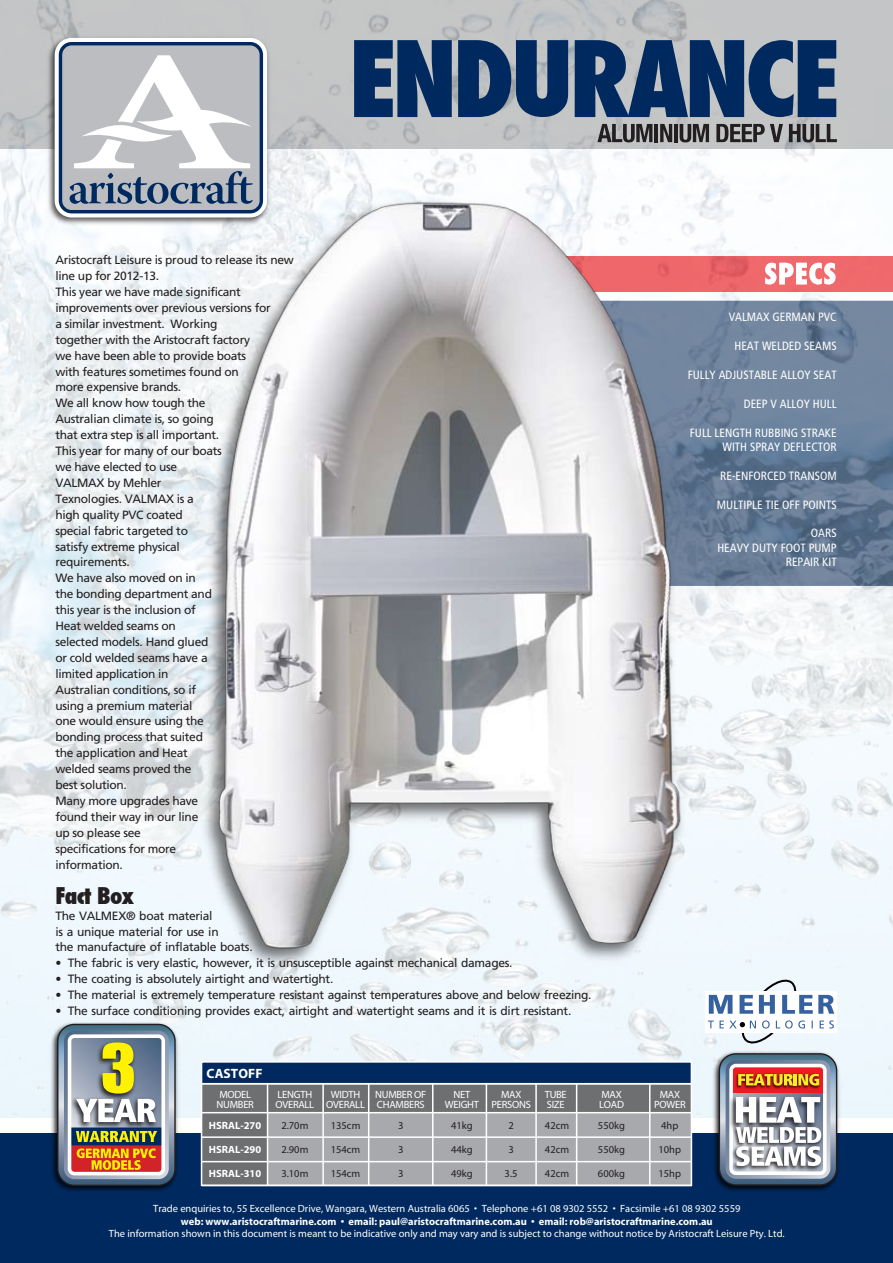
<style>
.page{position:relative;width:893px;height:1263px;background:#fff}
.page>*{position:absolute;margin:0;border:0;box-sizing:border-box;transform-origin:0 0}
.t1{font:800 condensed 22.5px "Futura";letter-spacing:-.025em;color:#231f20}
.t2{font:700 13.5px "Myriad Pro";letter-spacing:.005em;color:#fff}
.t3{font:12px/15.9px "Frutiger";letter-spacing:-.025em;color:#231f20}
.t4{font:condensed 12px/14.4px "Frutiger";color:#fff;text-align:right}
.t5{font:10.5px "Myriad";color:#fff}
.t6{font:700 10.5px "Myriad";color:#fff}
.t7{font:900 condensed 10.5px/9.8px "Myriad Pro";letter-spacing:-.025em;color:#fff}
.t8{font:10.5px "Myriad Pro";color:#231f20}
.t9{font:700 10.5px "Myriad Pro";color:#fff}
</style>
<div class="page">
<img style="left:0;top:0;width:893px;height:1118px">
<img style="left:194px;top:193px;width:497px;height:780px">
<img style="left:211px;top:195px;width:480px;height:760px">
<img style="left:45px;top:33px;width:227px;height:194px">
<div style="left:55px;top:38px;width:212px;height:179px;border:8px solid #fff;border-radius:13px"></div>
<svg style="left:59px;top:42px;width:204px;height:171px"></svg>
<svg style="left:765px;top:263px;width:71px;height:22px"></svg>
<div style="left:0;top:1133px;width:893px;height:130px;background:#002a5f"></div>
<img style="left:49px;top:1019px;width:131px;height:172px">
<svg style="left:57px;top:1024px;width:119px;height:162px"></svg>
<svg style="left:58px;top:1025px;width:116px;height:160px;background:#96927f"></svg>
<div style="left:68px;top:1034px;width:97px;height:141px;border:4px solid #fff;border-radius:5px"></div>
<div style="left:202px;top:1084px;width:489px;height:101px;background:#6d6f71"></div>
<div style="left:202px;top:1062px;width:489px;height:22px;background:#002a5f"></div>
<div style="left:267px;top:1113px;width:424px;height:72px;background:#a7a9ac"></div>
<hr style="left:202px;top:1136px;width:489px;height:2px;background:#fff">
<hr style="left:202px;top:1112px;width:489px;height:1px;background:#fff">
<hr style="left:202px;top:1161px;width:489px;height:1px;background:#fff">
<hr style="left:576px;top:1084px;width:1px;height:101px;background:#fff">
<hr style="left:535px;top:1084px;width:2px;height:101px;background:#fff">
<hr style="left:486px;top:1084px;width:1px;height:101px;background:#fff">
<hr style="left:432px;top:1084px;width:1px;height:101px;background:#fff">
<hr style="left:368px;top:1084px;width:1px;height:101px;background:#fff">
<hr style="left:322px;top:1084px;width:2px;height:101px;background:#fff">
<hr style="left:267px;top:1084px;width:1px;height:101px;background:#fff">
<div style="left:201px;top:1061px;width:491px;height:23px;border:2px solid #fff"></div>
<div style="left:201px;top:1083px;width:491px;height:103px;border:2px solid #fff"></div>
<hr style="left:649px;top:1084px;width:1px;height:101px;background:#fff">
<svg style="left:354px;top:40px;width:98px;height:77px;background:#244671"></svg>
<svg style="left:458px;top:40px;width:110px;height:77px;background:#2c4d76"></svg>
<svg style="left:575px;top:40px;width:261px;height:77px;background:#36547b"></svg>
<svg style="left:597px;top:124px;width:55px;height:18px"></svg>
<hr style="left:654px;top:124px;width:4px;height:18px;background:#231f20">
<svg style="left:660px;top:124px;width:12px;height:18px"></svg>
<hr style="left:674px;top:124px;width:4px;height:18px;background:#231f20">
<svg style="left:680px;top:124px;width:29px;height:18px"></svg>
<svg style="left:716px;top:124px;width:67px;height:18px"></svg>
<svg style="left:789px;top:124px;width:48px;height:18px"></svg>
<div style="left:705px;top:991px;width:132px;height:41px;background:#fff"></div>
<img style="left:719px;top:1049px;width:123px;height:142px">
<svg style="left:708px;top:974px;width:128px;height:210px"></svg>
<p class="t3" style="left:55px;top:252px;width:240px">Aristocraft Leisure is proud to release its new line up for 2012-13.<br>This year we have made significant improvements over previous versions for<br>a similar investment. Working<br>together with the Aristocraft factory<br>we have been able to provide boats<br>with features sometimes found on<br>more expensive brands.<br>We all know how tough the<br>Australian climate is, so going<br>that extra step is all important.<br>This year for many of our boats<br>we have elected to use<br>VALMAX by Mehler<br>Texnologies. VALMAX is a<br>high quality PVC coated<br>special fabric targeted to<br>satisfy extreme physical<br>requirements.<br>We have also moved on in<br>the bonding department and<br>this year is the inclusion of<br>Heat welded seams on<br>selected models. Hand glued<br>or cold welded seams have a<br>limited application in<br>Australian conditions, so if<br>using a premium material<br>one would ensure using the<br>bonding process that suited<br>the application and Heat<br>welded seams proved the<br>best solution.<br>Many more upgrades have<br>found their way in our line<br>up so please see<br>specifications for more<br>information.</p>
<h1 class="t1" style="left:55px;top:880px;width:80px">Fact Box</h1>
<p class="t3" style="left:55px;top:907px;width:199px">The VALMEX® boat material<br>is a unique material for use in<br>the manufacture of inflatable boats.</p>
<p class="t3" style="left:55px;top:955px;width:458px">• The fabric is very elastic, however, it is unsusceptible against mechanical damages.</p>
<p class="t3" style="left:55px;top:971px;width:279px">• The coating is absolutely airtight and watertight.</p>
<p class="t3" style="left:55px;top:987px;width:538px">• The material is extremely temperature resistant against temperatures above and below freezing.</p>
<p class="t3" style="left:55px;top:1003px;width:517px">• The surface conditioning provides exact, airtight and watertight seams and it is dirt resistant.</p>
<p class="t2" style="left:207px;top:1064px;width:57px">CASTOFF</p>
<p class="t7" style="left:217px;top:1090px;width:39px">MODEL<br>NUMBER</p>
<p class="t9" style="left:209px;top:1118px;width:54px">HSRAL-270</p>
<p class="t9" style="left:209px;top:1143px;width:54px">HSRAL-290</p>
<p class="t9" style="left:209px;top:1167px;width:54px">HSRAL-310</p>
<p class="t7" style="left:276px;top:1090px;width:40px">LENGTH<br>OVERALL</p>
<p class="t7" style="left:326px;top:1090px;width:40px;text-align:center">WIDTH<br>OVERALL</p>
<p class="t7" style="left:375px;top:1090px;width:53px">NUMBER OF<br>CHAMBERS</p>
<p class="t7" style="left:445px;top:1090px;width:36px;text-align:center">NET<br>WEIGHT</p>
<p class="t7" style="left:492px;top:1090px;width:41px;text-align:center">MAX<br>PERSONS</p>
<p class="t7" style="left:545px;top:1090px;width:24px">TUBE<br>SIZE</p>
<p class="t8" style="left:281px;top:1119px;width:29px">2.70m</p>
<p class="t8" style="left:331px;top:1119px;width:31px">135cm</p>
<p class="t8" style="left:398px;top:1119px;width:7px">3</p>
<p class="t8" style="left:451px;top:1119px;width:23px">41kg</p>
<p class="t8" style="left:508px;top:1119px;width:7px">2</p>
<p class="t8" style="left:545px;top:1119px;width:26px">42cm</p>
<p class="t8" style="left:281px;top:1143px;width:29px">2.90m</p>
<p class="t8" style="left:331px;top:1143px;width:31px">154cm</p>
<p class="t8" style="left:398px;top:1143px;width:7px">3</p>
<p class="t8" style="left:451px;top:1143px;width:23px">44kg</p>
<p class="t8" style="left:508px;top:1143px;width:7px">3</p>
<p class="t8" style="left:545px;top:1143px;width:26px">42cm</p>
<p class="t8" style="left:281px;top:1167px;width:29px">3.10m</p>
<p class="t8" style="left:331px;top:1167px;width:31px">154cm</p>
<p class="t8" style="left:398px;top:1167px;width:7px">3</p>
<p class="t8" style="left:451px;top:1167px;width:23px">49kg</p>
<p class="t8" style="left:505px;top:1167px;width:14px">3.5</p>
<p class="t8" style="left:545px;top:1167px;width:26px">42cm</p>
<p class="t7" style="left:599px;top:1090px;width:26px">MAX<br>LOAD</p>
<p class="t8" style="left:598px;top:1119px;width:28px">550kg</p>
<p class="t8" style="left:598px;top:1143px;width:28px">550kg</p>
<p class="t8" style="left:598px;top:1167px;width:28px">600kg</p>
<p class="t4" style="left:729px;top:310px;width:110px">VALMAX GERMAN PVC</p>
<p class="t4" style="left:734px;top:339px;width:104px">HEAT WELDED SEAMS</p>
<p class="t4" style="left:688px;top:368px;width:151px">FULLY ADJUSTABLE ALLOY SEAT</p>
<p class="t4" style="left:744px;top:396px;width:94px">DEEP V ALLOY HULL</p>
<p class="t4" style="left:690px;top:425px;width:148px">FULL LENGTH RUBBING STRAKE<br>WITH SPRAY DEFLECTOR</p>
<p class="t4" style="left:720px;top:468px;width:118px">RE-ENFORCED TRANSOM</p>
<p class="t4" style="left:717px;top:497px;width:121px">MULTIPLE TIE OFF POINTS</p>
<p class="t4" style="left:717px;top:526px;width:121px">OARS<br>HEAVY DUTY FOOT PUMP<br>REPAIR KIT</p>
<p class="t7" style="left:654px;top:1090px;width:33px;text-align:center">MAX<br>POWER</p>
<p class="t8" style="left:661px;top:1119px;width:19px">4hp</p>
<p class="t8" style="left:658px;top:1143px;width:24px">10hp</p>
<p class="t8" style="left:658px;top:1167px;width:24px">15hp</p>
<p class="t5" style="left:153px;top:1203px;width:589px">Trade enquiries to, 55 Excellence Drive, Wangara, Western Australia 6065 • Telephone +61 08 9302 5552 • Facsimile +61 08 9302 5559</p>
<p class="t6" style="left:181px;top:1215px;width:533px">web: www.aristocraftmarine.com • email: paul@aristocraftmarine.com.au • email: rob@aristocraftmarine.com.au</p>
<p class="t5" style="left:109px;top:1228px;width:677px">The information shown in this document is meant to be indicative only and may vary and is subject to change without notice by Aristocraft Leisure Pty. Ltd.</p>
</div>
